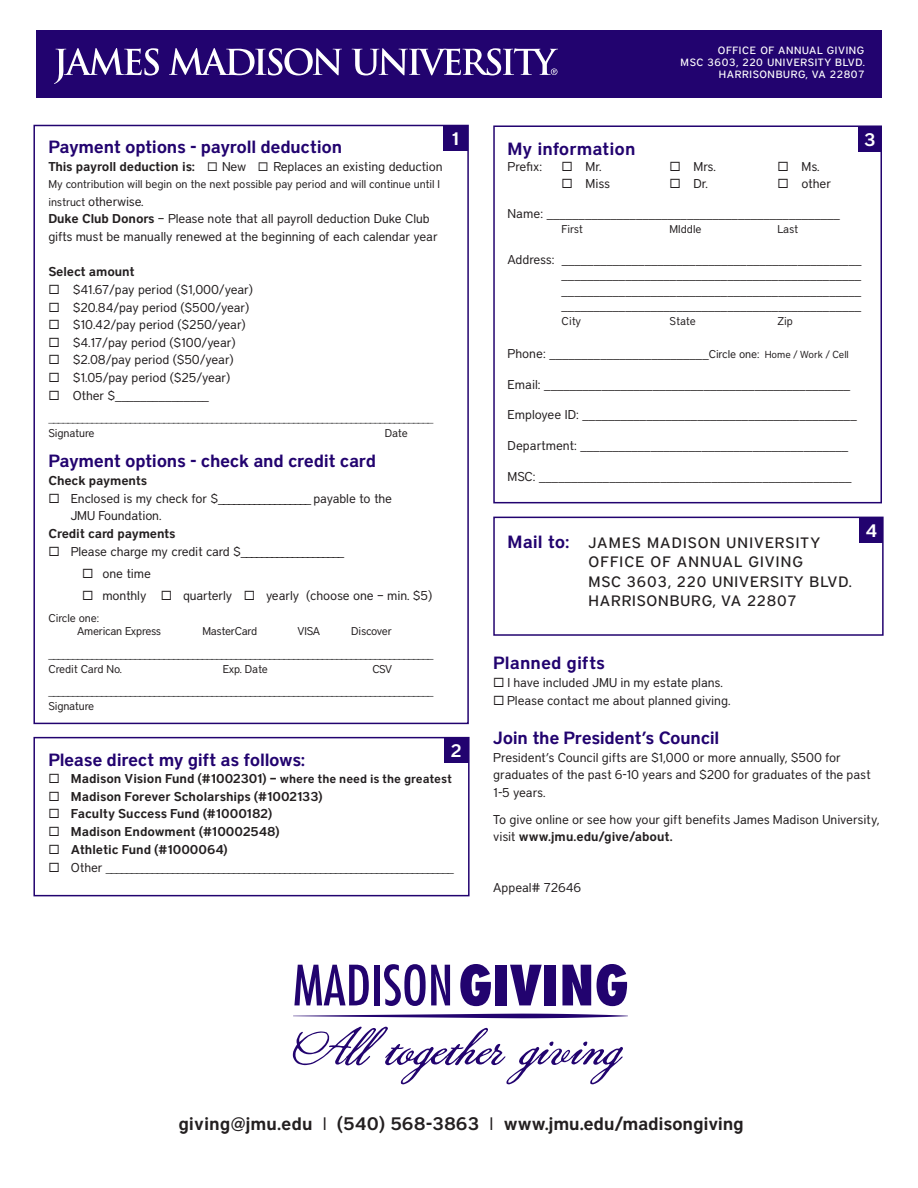
<style>
.page{position:relative;width:918px;height:1188px;background:#fff}
.page>*{position:absolute;margin:0;border:0;box-sizing:border-box;transform-origin:0 0}
.t1{font:18px "District Demi";color:#231f20}
.t2{font:18px "District Demi";color:#fff}
.t3{font:17.7px "District Demi";letter-spacing:-.015em;color:#22036f}
.t4{font:17.7px "District Demi";letter-spacing:.005em;color:#22036f}
.t5{font:500 15px/19.5px "District";letter-spacing:.06em;color:#231f20}
.t6{font:12.75px/17.7px "District";letter-spacing:-.01em;color:#231f20}
.t7{font:12.75px/17.7px "District Demi";letter-spacing:-.01em;color:#231f20}
.t8{font:12.75px "District";letter-spacing:-.005em;color:#3e3e3f}
.t9{font:12px "District";color:#3e3e3f}
.t10{font:12px "Minion Pro";color:#3e3e3f}
.t11{font:11.25px/13.5px "District";letter-spacing:-.01em;color:#231f20}
.t12{font:500 10.5px/12px "District";letter-spacing:.06em;color:#fff;text-align:right}
.s1{font-size:11.25px}
.s2{font-family:"District Demi"}
.s3{font-size:12px}
.s4{color:#231f20}
.s5{font-size:10.2px}
.s6{font-family:"District"}
</style>
<div class="page">
<div style="left:36px;top:30px;width:846px;height:67px;background:#22036f"></div>
<svg style="left:54px;top:48px;width:105px;height:36px"></svg>
<svg style="left:169px;top:48px;width:173px;height:27px"></svg>
<svg style="left:352px;top:48px;width:206px;height:27px"></svg>
<div style="left:33px;top:125px;width:436px;height:599px;border:2px solid #22036f"></div>
<div style="left:444px;top:125px;width:24px;height:26px;background:#22036f"></div>
<div style="left:33px;top:737px;width:437px;height:159px;border:2px solid #22036f"></div>
<div style="left:444px;top:738px;width:25px;height:25px;background:#22036f"></div>
<div style="left:493px;top:125px;width:389px;height:378px;border:2px solid #22036f"></div>
<div style="left:858px;top:126px;width:23px;height:26px;background:#22036f"></div>
<div style="left:493px;top:517px;width:391px;height:119px;border:2px solid #22036f"></div>
<div style="left:860px;top:517px;width:23px;height:26px;background:#22036f"></div>
<svg style="left:294px;top:965px;width:75px;height:40px"></svg>
<div style="left:374px;top:965px;width:6px;height:40px;background:#22036f"></div>
<svg style="left:384px;top:964px;width:66px;height:42px"></svg>
<svg style="left:460px;top:964px;width:31px;height:42px"></svg>
<div style="left:496px;top:965px;width:11px;height:40px;background:#22036f"></div>
<svg style="left:510px;top:965px;width:32px;height:40px"></svg>
<div style="left:545px;top:965px;width:11px;height:40px;background:#22036f"></div>
<svg style="left:562px;top:965px;width:29px;height:40px"></svg>
<svg style="left:597px;top:964px;width:30px;height:42px"></svg>
<svg style="left:293px;top:1014px;width:335px;height:4px"></svg>
<svg style="left:293px;top:1027px;width:330px;height:57px"></svg>
<h2 class="t3" style="left:48px;top:136px;width:295px">Payment options - payroll deduction</h2>
<p class="t7" style="left:48px;top:157px;width:148px">This payroll deduction is:</p>
<p class="t6" style="left:222px;top:157px;width:26px">New</p>
<p class="t6" style="left:274px;top:157px;width:171px">Replaces an existing deduction</p>
<p class="t11" style="left:48px;top:177px;width:393px">My contribution will begin on the next possible pay period and will continue until I</p>
<p class="t6" style="left:48px;top:192px;width:391px"><span class="s1">instruct</span> otherwise.<br><span class="s2">Duke Club Donors</span> – Please note that all payroll deduction Duke Club gifts must be manually renewed at the beginning of each calendar year</p>
<p class="t7" style="left:48px;top:263px;width:88px">Select amount</p>
<p class="t6" style="left:73px;top:281px;width:182px">$41.67/pay period ($1,000/year) $20.84/pay period ($500/year) $10.42/pay period ($250/year) $4.17/pay period ($100/year) $2.08/pay period ($50/year) $1.05/pay period ($25/year)<br>Other $_______________</p>
<p class="t10" style="left:48px;top:410px;width:387px">________________________________________________________________________________</p>
<p class="t11" style="left:48px;top:426px;width:48px">Signature</p>
<p class="t11" style="left:385px;top:426px;width:24px">Date</p>
<h2 class="t3" style="left:48px;top:450px;width:329px">Payment options - check and credit card</h2>
<p class="t7" style="left:48px;top:471px;width:100px">Check payments</p>
<p class="t6" style="left:71px;top:489px;width:323px">Enclosed is my check for $__________________ payable to the<br>JMU Foundation.</p>
<p class="t7" style="left:48px;top:524px;width:129px">Credit card payments</p>
<p class="t6" style="left:102px;top:540px;width:243px;line-height:22.2px;text-indent:-32px">Please charge my credit card $____________________ one time<br>monthly</p>
<p class="t6" style="left:183px;top:586px;width:51px">quarterly</p>
<p class="t6" style="left:266px;top:586px;width:168px">yearly (choose one – min. $5)</p>
<p class="t11" style="left:77px;top:611px;width:86px;text-indent:-29px">Circle one:<br>American Express</p>
<p class="t11" style="left:202px;top:625px;width:56px">MasterCard</p>
<p class="t11" style="left:298px;top:625px;width:24px">VISA</p>
<p class="t11" style="left:351px;top:625px;width:42px">Discover</p>
<p class="t9" style="left:48px;top:647px;width:387px">________________________________________________________________________________</p>
<p class="t11" style="left:48px;top:662px;width:75px">Credit Card No.</p>
<p class="t11" style="left:223px;top:662px;width:46px">Exp. Date</p>
<p class="t11" style="left:372px;top:662px;width:21px">CSV</p>
<p class="t9" style="left:48px;top:684px;width:387px">________________________________________________________________________________</p>
<p class="t11" style="left:48px;top:700px;width:47px">Signature</p>
<h1 class="t2" style="left:451px;top:128px;width:9px">1</h1>
<h1 class="t2" style="left:451px;top:740px;width:13px">2</h1>
<h2 class="t3" style="left:48px;top:749px;width:258px">Please direct my gift as follows:</h2>
<p class="t7" style="left:71px;top:770px;width:383px">Madison Vision Fund (#1002301) – <span class="s3">where the need is the greatest </span>Madison Forever Scholarships (#1002133)<br>Faculty Success Fund (#1000182)<br>Madison Endowment (#10002548)<br>Athletic Fund (#1000064)</p>
<p class="t8" style="left:71px;top:860px;width:385px"><span class="s4">Other</span> ____________________________________________________________________</p>
<p class="t12" style="left:681px;top:44px;width:186px">OFFICE OF ANNUAL GIVING<br>MSC 3603, 220 UNIVERSITY BLVD.<br>HARRISONBURG, VA 22807</p>
<h1 class="t2" style="left:864px;top:128px;width:13px">3</h1>
<h2 class="t3" style="left:508px;top:138px;width:129px">My information</h2>
<p class="t6" style="left:508px;top:158px;width:36px">Prefix:</p>
<p class="t6" style="left:585px;top:158px;width:18px">Mr.</p>
<p class="t6" style="left:693px;top:158px;width:24px">Mrs.</p>
<p class="t6" style="left:801px;top:158px;width:20px">Ms.</p>
<p class="t6" style="left:585px;top:174px;width:26px">Miss</p>
<p class="t6" style="left:693px;top:174px;width:16px">Dr.</p>
<p class="t6" style="left:801px;top:174px;width:31px">other</p>
<p class="t6" style="left:508px;top:205px;width:334px">Name: ______________________________________________</p>
<p class="t11" style="left:562px;top:223px;width:23px">First</p>
<p class="t11" style="left:670px;top:223px;width:33px">MIddle</p>
<p class="t11" style="left:778px;top:223px;width:22px">Last</p>
<p class="t6" style="left:562px;top:252px;width:301px;line-height:15.3px;text-align:justify;text-indent:-54px">Address: _______________________________________________ _______________________________________________ _______________________________________________ _______________________________________________</p>
<p class="t11" style="left:562px;top:314px;width:21px">City</p>
<p class="t11" style="left:670px;top:314px;width:28px">State</p>
<p class="t11" style="left:778px;top:314px;width:17px">Zip</p>
<p class="t6" style="left:508px;top:345px;width:343px">Phone: _________________________<span class="s1">Circle one:</span> <span class="s5">Home / Work / Cell</span></p>
<p class="t6" style="left:508px;top:375px;width:344px">Email: ________________________________________________</p>
<p class="t6" style="left:508px;top:406px;width:351px">Employee ID: ___________________________________________</p>
<p class="t6" style="left:508px;top:437px;width:342px">Department: __________________________________________</p>
<p class="t6" style="left:508px;top:467px;width:346px">MSC: _________________________________________________</p>
<h2 class="t3" style="left:508px;top:531px;width:63px">Mail to:</h2>
<p class="t5" style="left:589px;top:533px;width:265px">JAMES MADISON UNIVERSITY<br>OFFICE OF ANNUAL GIVING<br>MSC 3603, 220 UNIVERSITY BLVD.<br>HARRISONBURG, VA 22807</p>
<h1 class="t2" style="left:866px;top:519px;width:13px">4</h1>
<h2 class="t4" style="left:493px;top:652px;width:113px">Planned gifts</h2>
<p class="t6" style="left:507px;top:674px;width:225px">I have included JMU in my estate plans.<br>Please contact me about planned giving.</p>
<h2 class="t3" style="left:493px;top:727px;width:228px">Join the President’s Council</h2>
<p class="t6" style="left:493px;top:748px;width:379px">President’s Council gifts are $1,000 or more annually, $500 for graduates of the past 6-10 years and $200 for graduates of the past<br>1-5 years.</p>
<p class="t6" style="left:493px;top:810px;width:388px">To give online or see how your gift benefits James Madison University,</p>
<p class="t7" style="left:493px;top:828px;width:181px"><span class="s6">visit</span> www.jmu.edu/give/about.</p>
<p class="t6" style="left:493px;top:879px;width:90px">Appeal# 72646</p>
<h1 class="t1" style="left:178px;top:1113px;width:567px">giving@jmu.edu <span class="s6">l</span> (540) 568-3863 <span class="s6">l</span> www.jmu.edu/madisongiving</h1>
</div>
